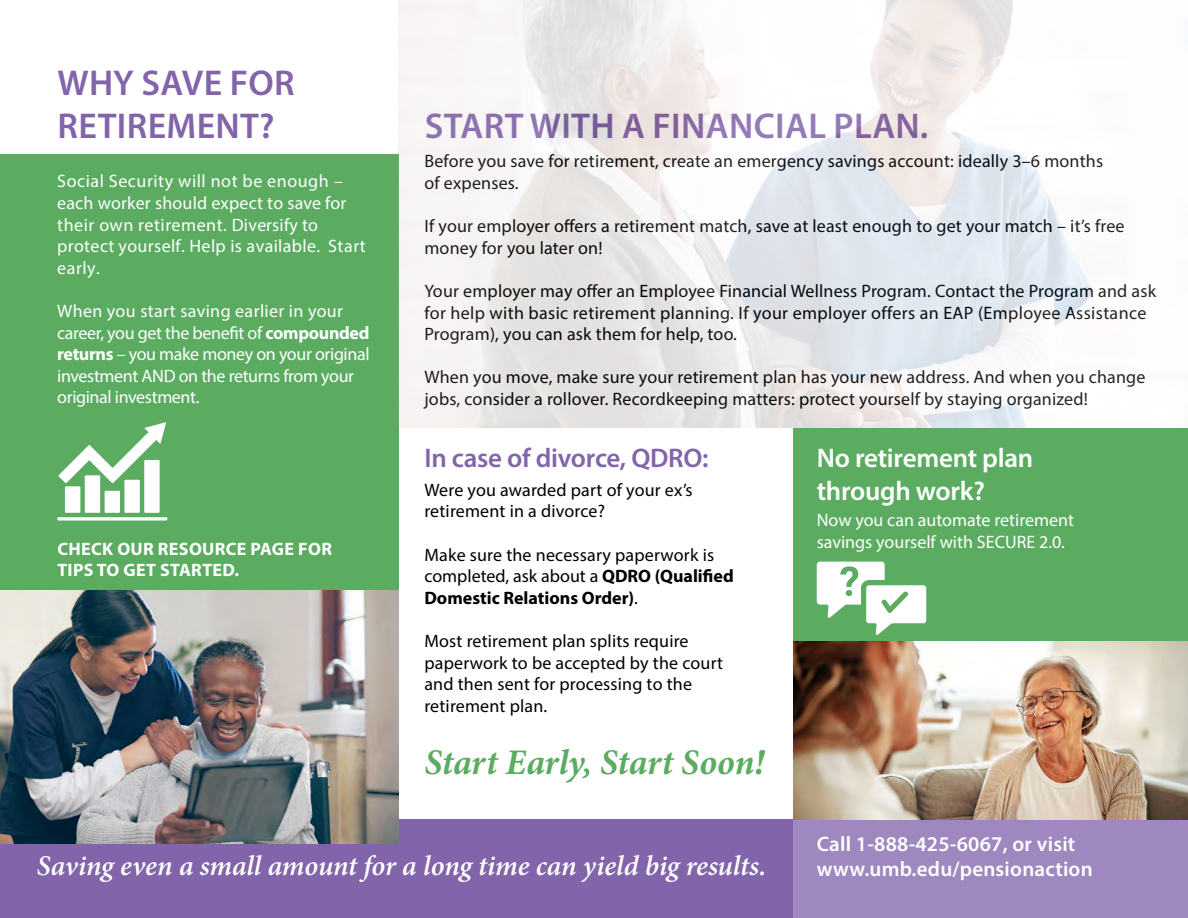
<style>
.page{position:relative;width:1188px;height:918px;background:#fff}
.page>*{position:absolute;margin:0;border:0;box-sizing:border-box;transform-origin:0 0}
.t1{font:600 36px/43.2px "Myriad Pro";letter-spacing:.01em;color:#8264ab}
.t2{font:italic 700 36px "Minion Pro";letter-spacing:-.005em;color:#5bac61}
.t3{font:italic 600 28.5px "Minion Pro";letter-spacing:-.005em;color:#fff}
.t4{font:600 27px/32.4px "Myriad Pro";letter-spacing:-.01em;color:#fff}
.t5{font:600 27px "Myriad Pro";letter-spacing:-.01em;color:#8264ab}
.t6{font:600 21px/25.2px "Myriad Pro";letter-spacing:.01em;color:#fff}
.text{font:18px/21.6px "Myriad Pro";letter-spacing:.01em;color:#000}
.t7{font:18px/21.6px "Myriad Pro";letter-spacing:-.02em;color:#fff}
.t8{font:18px/21.6px "Myriad Pro";letter-spacing:.02em;color:#fff}
.t9{font:18px/21.6px "Myriad Pro";color:#fff}
.t10{font:700 18px/21.6px "Myriad Pro";letter-spacing:.02em;color:#fff}
.text-2{font:700 18px "Myriad Pro";color:#000}
.s1{font-weight:700}
.s2{font-weight:400}
</style>
<div class="page">
<div style="left:0;top:154px;width:398px;height:437px;background:#5bac61"></div>
<div style="left:0;top:820px;width:810px;height:98px;background:#8264ab"></div>
<div style="left:794px;top:820px;width:394px;height:98px;background:#9f88c0"></div>
<div style="left:794px;top:428px;width:394px;height:264px;background:#5bac61"></div>
<svg style="left:57px;top:422px;width:110px;height:99px"></svg>
<img style="left:0;top:591px;width:398px;height:253px">
<svg style="left:817px;top:562px;width:109px;height:73px"></svg>
<img style="left:794px;top:642px;width:394px;height:178px">
<img style="left:398px;top:0;width:694px;height:428px">
<p class="t1" style="left:58px;top:60px;width:238px">WHY SAVE FOR<br>RETIREMENT?</p>
<p class="t8" style="left:57px;top:170px;width:310px">Social Security will not be enough – each worker should expect to save for their own retirement. Diversify to protect yourself. Help is available. Start early.</p>
<p class="t7" style="left:57px;top:300px;width:314px">When you start saving earlier in your career, you get the benefit of <span class="s1">compounded returns</span> – you make money on your original investment AND on the returns from your original investment.</p>
<p class="t10" style="left:57px;top:537px;width:276px">CHECK OUR RESOURCE PAGE FOR<br>TIPS TO GET STARTED.</p>
<p class="t1" style="left:425px;top:103px;width:505px">START WITH A FINANCIAL PLAN.</p>
<p class="text" style="left:424px;top:150px;width:680px">Before you save for retirement, create an emergency savings account: ideally 3–6 months</p>
<p class="text" style="left:424px;top:172px;width:96px">of expenses.</p>
<p class="text" style="left:424px;top:215px;width:702px">If your employer offers a retirement match, save at least enough to get your match – it’s free money for you later on!</p>
<p class="text" style="left:424px;top:280px;width:733px">Your employer may offer an Employee Financial Wellness Program. Contact the Program and ask for help with basic retirement planning. If your employer offers an EAP (Employee Assistance<br>Program), you can ask them for help, too.</p>
<p class="text" style="left:424px;top:366px;width:723px">When you move, make sure your retirement plan has your new address. And when you change jobs, consider a rollover. Recordkeeping matters: protect yourself by staying organized!</p>
<p class="t5" style="left:424px;top:441px;width:286px">In case of divorce, QDRO:</p>
<p class="text" style="left:424px;top:479px;width:270px">Were you awarded part of your ex’s retirement in a divorce?</p>
<p class="text" style="left:424px;top:544px;width:311px">Make sure the necessary paperwork is completed, ask about a <span class="s1">QDRO (Qualified</span></p>
<p class="text-2" style="left:424px;top:586px;width:215px">Domestic Relations Order)<span class="s2">.</span></p>
<p class="text" style="left:424px;top:630px;width:300px">Most retirement plan splits require paperwork to be accepted by the court and then sent for processing to the retirement plan.</p>
<p class="t2" style="left:424px;top:737px;width:341px">Start Early, Start Soon!</p>
<p class="t4" style="left:817px;top:441px;width:218px">No retirement plan through work?</p>
<p class="t9" style="left:817px;top:509px;width:259px">Now you can automate retirement savings yourself with SECURE 2.0.</p>
<p class="t3" style="left:37px;top:846px;width:731px">Saving even a small amount for a long time can yield big results.</p>
<p class="t6" style="left:817px;top:830px;width:278px">Call 1-888-425-6067, or visit www.umb.edu/pensionaction</p>
</div>
